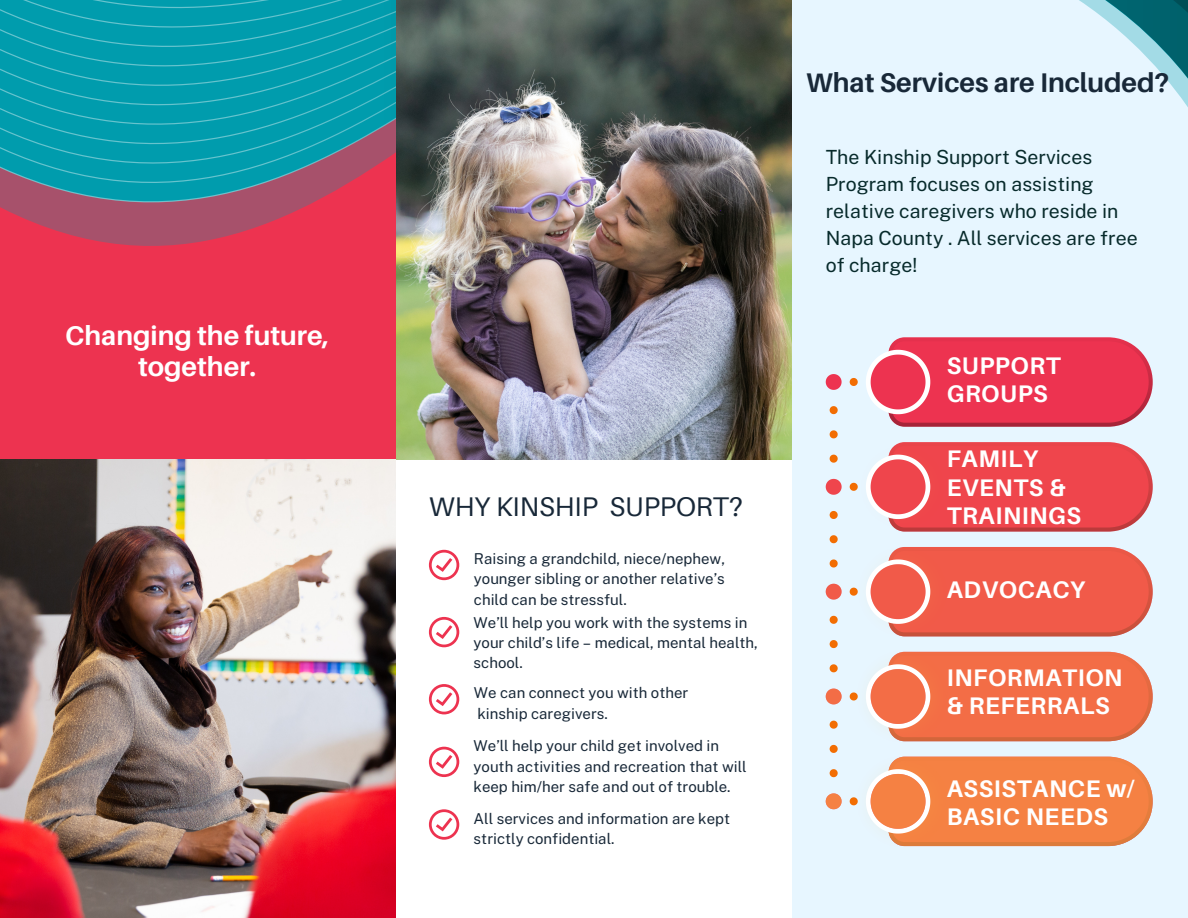
<style>
.page{position:relative;width:1188px;height:918px;background:#fff}
.page>*{position:absolute;margin:0;border:0;box-sizing:border-box;transform-origin:0 0}
.t1{font:700 27px/31.5px "Aileron";color:#fff;text-align:center}
.t2{font:700 27px "Aileron";color:#182838}
.t3{font:27px "Aileron";color:#182838}
.t4{font:700 24px/28.2px "Aileron";letter-spacing:.025em;color:#fff}
.t5{font:19.5px/27px "Public Sans";color:#072a2b}
.t6{font:15px/20.2px "Public Sans";color:#182838}
</style>
<div class="page">
<div style="left:792px;top:0;width:396px;height:918px;background:#e7f6ff"></div>
<img style="left:902px;top:651px;width:50px;height:91px">
<svg style="left:866px;top:652px;width:287px;height:89px;background:#f07b59"></svg>
<img style="left:854px;top:756px;width:98px;height:91px">
<svg style="left:866px;top:757px;width:287px;height:89px;background:#f38d56"></svg>
<img style="left:854px;top:587px;width:98px;height:50px">
<svg style="left:866px;top:547px;width:287px;height:89px;background:#ee6a5c"></svg>
<svg style="left:866px;top:442px;width:287px;height:90px;background:#ec595f"></svg>
<svg style="left:866px;top:337px;width:287px;height:90px;background:#e94963"></svg>
<svg style="left:826px;top:374px;width:16px;height:16px"></svg>
<svg style="left:826px;top:479px;width:16px;height:16px"></svg>
<svg style="left:826px;top:584px;width:16px;height:16px"></svg>
<svg style="left:826px;top:689px;width:16px;height:15px"></svg>
<svg style="left:826px;top:793px;width:16px;height:16px"></svg>
<svg style="left:830px;top:455px;width:8px;height:8px"></svg>
<svg style="left:830px;top:559px;width:8px;height:9px"></svg>
<svg style="left:830px;top:664px;width:8px;height:8px"></svg>
<svg style="left:830px;top:769px;width:8px;height:8px"></svg>
<svg style="left:830px;top:430px;width:8px;height:8px"></svg>
<svg style="left:830px;top:535px;width:8px;height:8px"></svg>
<svg style="left:830px;top:640px;width:8px;height:8px"></svg>
<svg style="left:830px;top:745px;width:8px;height:8px"></svg>
<svg style="left:830px;top:406px;width:8px;height:8px"></svg>
<svg style="left:830px;top:511px;width:8px;height:8px"></svg>
<svg style="left:850px;top:483px;width:8px;height:8px"></svg>
<svg style="left:850px;top:378px;width:8px;height:8px"></svg>
<svg style="left:850px;top:588px;width:8px;height:8px"></svg>
<svg style="left:850px;top:692px;width:8px;height:9px"></svg>
<svg style="left:850px;top:797px;width:8px;height:8px"></svg>
<svg style="left:830px;top:616px;width:8px;height:8px"></svg>
<svg style="left:830px;top:721px;width:8px;height:8px"></svg>
<div style="left:0;top:0;width:396px;height:459px;background:#ed3350"></div>
<svg style="left:0;top:205px;width:308px;height:41px;fill:#a7516b"></svg>
<svg style="left:0;top:0;width:1188px;height:205px"></svg>
<svg style="left:429px;top:550px;width:30px;height:30px"></svg>
<svg style="left:429px;top:617px;width:30px;height:30px"></svg>
<svg style="left:429px;top:684px;width:30px;height:30px"></svg>
<svg style="left:429px;top:747px;width:30px;height:30px"></svg>
<svg style="left:429px;top:809px;width:30px;height:31px"></svg>
<img style="left:396px;top:0;width:396px;height:459px">
<img style="left:0;top:459px;width:396px;height:459px">
<p class="t1" style="left:65px;top:319px;width:266px">Changing the future, together.</p>
<p class="t3" style="left:429px;top:490px;width:315px">WHY KINSHIP SUPPORT?</p>
<p class="t6" style="left:474px;top:548px;width:253px;text-align:justify">Raising a grandchild, niece/nephew, younger sibling or another relative’s child can be stressful.</p>
<p class="t6" style="left:474px;top:612px;width:286px">We’ll help you work with the systems in your child’s life – medical, mental health, school.</p>
<p class="t6" style="left:474px;top:683px;width:216px">We can connect you with other</p>
<p class="t6" style="left:477px;top:703px;width:132px">kinship caregivers.</p>
<p class="t6" style="left:474px;top:736px;width:275px">We’ll help your child get involved in youth activities and recreation that will keep him/her safe and out of trouble.</p>
<p class="t6" style="left:474px;top:808px;width:258px">All services and information are kept strictly confidential.</p>
<p class="t2" style="left:806px;top:66px;width:365px">What Services are Included?</p>
<p class="t5" style="left:826px;top:144px;width:313px">The Kinship Support Services<br>Program focuses on assisting relative caregivers who reside in<br>Napa County . All services are free of charge!</p>
<p class="t4" style="left:947px;top:351px;width:115px">SUPPORT<br>GROUPS</p>
<p class="t4" style="left:947px;top:444px;width:136px">FAMILY<br>EVENTS &amp;<br>TRAININGS</p>
<p class="t4" style="left:947px;top:575px;width:140px">ADVOCACY</p>
<p class="t4" style="left:947px;top:663px;width:177px">INFORMATION &amp; REFERRALS</p>
<p class="t4" style="left:947px;top:774px;width:190px">ASSISTANCE w/<br>BASIC NEEDS</p>
</div>
